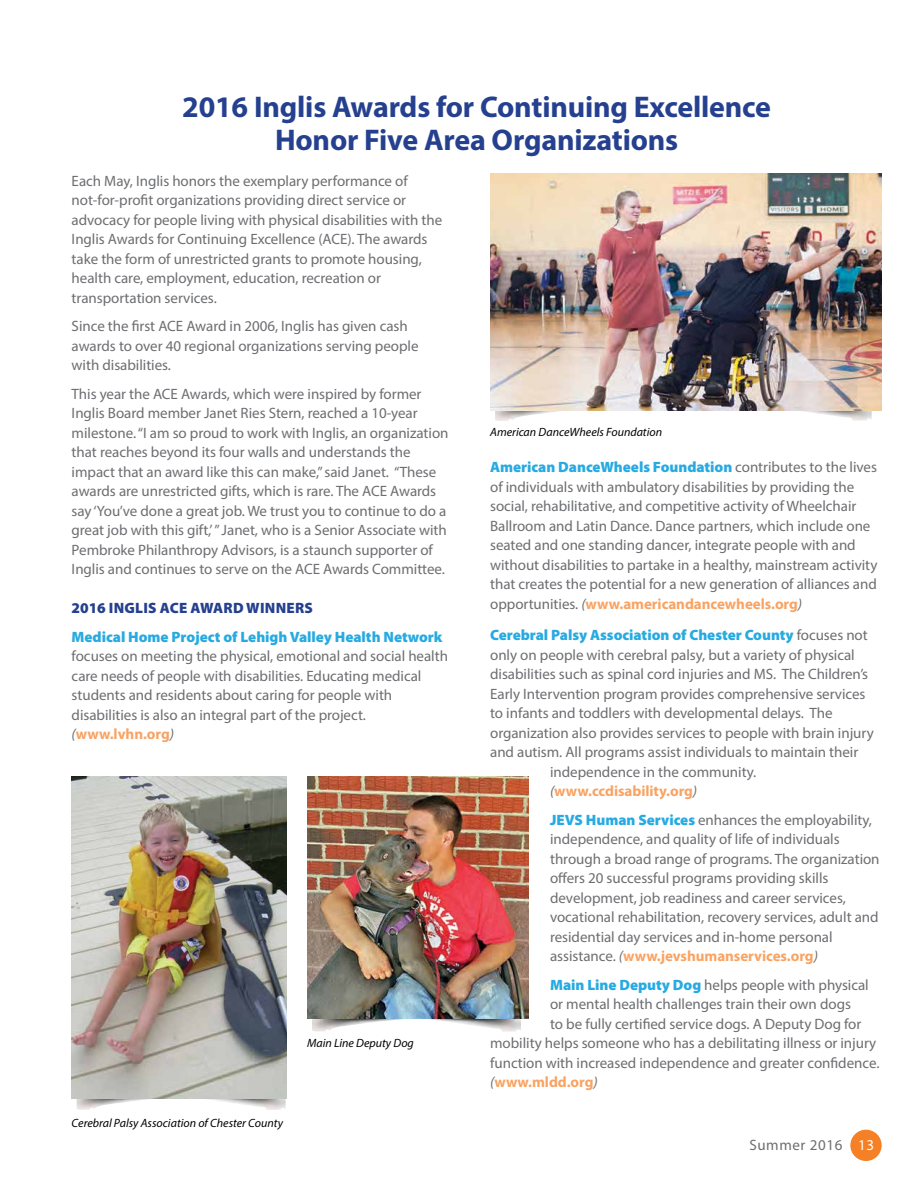
<style>
.page{position:relative;width:918px;height:1188px;background:#fff}
.page>*{position:absolute;margin:0;border:0;box-sizing:border-box;transform-origin:0 0}
.t1{font:700 30px/33px "Myriad Pro";letter-spacing:-.005em;color:#25408f;text-align:center}
.t2{font:15px/19.5px "Myriad Pro";letter-spacing:-.005em;color:#6d6e71}
.t3{font:900 15px "Myriad Pro";letter-spacing:-.005em;color:#27aae1}
.t4{font:700 15px "Myriad Pro";letter-spacing:-.005em;color:#f9a362}
.t5{font:900 15px "Myriad Pro";letter-spacing:.015em;color:#25408f}
.t6{font:15px "Myriad Pro";letter-spacing:.04em;color:#6d6e71}
.t7{font:italic 12px "Myriad Pro";color:#000}
.s1{font-style:italic}
.s2{font-weight:700;color:#f9a362}
.s3{font-weight:900;color:#27aae1}
.s4{font-weight:400;color:#6d6e71}
.s5{font-weight:400;font-style:italic;color:#6d6e71}
.s6{color:#fff}
</style>
<div class="page">
<img style="left:77px;top:1098px;width:75px;height:12px">
<img style="left:152px;top:1098px;width:134px;height:12px">
<img style="left:72px;top:777px;width:215px;height:321px">
<div style="left:850px;top:1130px;width:32px;height:31px;background:#f58025;border-radius:50%"></div>
<img style="left:495px;top:410px;width:156px;height:11px">
<img style="left:738px;top:410px;width:134px;height:11px">
<img style="left:312px;top:1018px;width:75px;height:14px">
<img style="left:387px;top:1018px;width:134px;height:14px">
<img style="left:307px;top:777px;width:222px;height:241px">
<img style="left:490px;top:174px;width:392px;height:236px">
<h1 class="t1" style="left:182px;top:89px;width:590px">2016 Inglis Awards for Continuing Excellence<br>Honor Five Area Organizations</h1>
<p class="t2" style="left:72px;top:171px;width:372px">Each May, Inglis honors the exemplary performance of not-for-profit organizations providing direct service or advocacy for people living with physical disabilities with the Inglis Awards for Continuing Excellence (ACE). The awards take the form of unrestricted grants to promote housing, health care, employment, education, recreation or transportation services.</p>
<p class="t2" style="left:72px;top:316px;width:348px">Since the first ACE Award in 2006, Inglis has given cash awards to over 40 regional organizations serving people with disabilities.</p>
<p class="t2" style="left:72px;top:384px;width:378px">This year the ACE Awards, which were inspired by former Inglis Board member Janet Ries Stern, reached a 10-year milestone. “I am so proud to work with Inglis, an organization that reaches beyond its four walls and understands the impact that an award like this can make,” said Janet. “These awards are unrestricted gifts, which is rare. The ACE Awards say ‘You’ve done a great job. We trust you to continue to do a great job with this gift,’ ” Janet, who is a Senior Associate with Pembroke Philanthropy Advisors, is a staunch supporter of Inglis and continues to serve on the ACE Awards Committee.</p>
<p class="t5" style="left:72px;top:598px;width:243px">2016 INGLIS ACE AWARD WINNERS</p>
<p class="t3" style="left:72px;top:627px;width:372px">Medical Home Project of Lehigh Valley Health Network</p>
<p class="t2" style="left:72px;top:646px;width:378px">focuses on meeting the physical, emotional and social health care needs of people with disabilities. Educating medical students and residents about caring for people with disabilities is also an integral part of the project. <span class="s1">(</span><span class="s2">www.lvhn.org</span><span class="s1">)</span></p>
<p class="t7" style="left:307px;top:1036px;width:108px">Main Line Deputy Dog</p>
<p class="t7" style="left:72px;top:1116px;width:213px">Cerebral Palsy Association of Chester County</p>
<p class="t7" style="left:490px;top:425px;width:173px">American DanceWheels Foundation</p>
<p class="t2" style="left:490px;top:457px;width:389px"><span class="s3">American DanceWheels Foundation</span> contributes to the lives of individuals with ambulatory disabilities by providing the social, rehabilitative, and competitive activity of Wheelchair Ballroom and Latin Dance. Dance partners, which include one seated and one standing dancer, integrate people with and without disabilities to partake in a healthy, mainstream activity that creates the potential for a new generation of alliances and opportunities. <span class="s1">(</span><span class="s2">www.americandancewheels.org</span><span class="s1">)</span></p>
<p class="t3" style="left:490px;top:625px;width:379px">Cerebral Palsy Association of Chester County <span class="s4">focuses not</span></p>
<p class="t2" style="left:490px;top:645px;width:366px">only on people with cerebral palsy, but a variety of physical</p>
<p class="t2" style="left:490px;top:664px;width:380px">disabilities such as spinal cord injuries and MS. The Children’s</p>
<p class="t2" style="left:490px;top:684px;width:377px">Early Intervention program provides comprehensive services</p>
<p class="t2" style="left:490px;top:703px;width:344px">to infants and toddlers with developmental delays. The</p>
<p class="t2" style="left:490px;top:723px;width:385px">organization also provides services to people with brain injury</p>
<p class="t2" style="left:490px;top:742px;width:370px">and autism. All programs assist individuals to maintain their</p>
<p class="t2" style="left:550px;top:762px;width:208px">independence in the community.</p>
<p class="t4" style="left:550px;top:782px;width:149px"><span class="s5">(</span>www.ccdisability.org<span class="s5">)</span></p>
<p class="t2" style="left:550px;top:810px;width:331px"><span class="s3">JEVS Human Services</span> enhances the employability, independence, and quality of life of individuals through a broad range of programs. The organization offers 20 successful programs providing skills development, job readiness and career services, vocational rehabilitation, recovery services, adult and residential day services and in-home personal assistance. <span class="s1">(</span><span class="s2">www.jevshumanservices.org</span><span class="s1">)</span></p>
<p class="t2" style="left:550px;top:975px;width:320px"><span class="s3">Main Line Deputy Dog</span> helps people with physical</p>
<p class="t2" style="left:550px;top:994px;width:302px">or mental health challenges train their own dogs</p>
<p class="t2" style="left:550px;top:1014px;width:313px">to be fully certified service dogs. A Deputy Dog for</p>
<p class="t2" style="left:490px;top:1033px;width:388px">mobility helps someone who has a debilitating illness or injury</p>
<p class="t2" style="left:490px;top:1053px;width:391px">function with increased independence and greater confidence.</p>
<p class="t4" style="left:490px;top:1073px;width:109px"><span class="s5">(</span>www.mldd.org<span class="s5">)</span></p>
<p class="t6" style="left:749px;top:1135px;width:126px">Summer 2016 <span class="s6">13</span></p>
</div>
